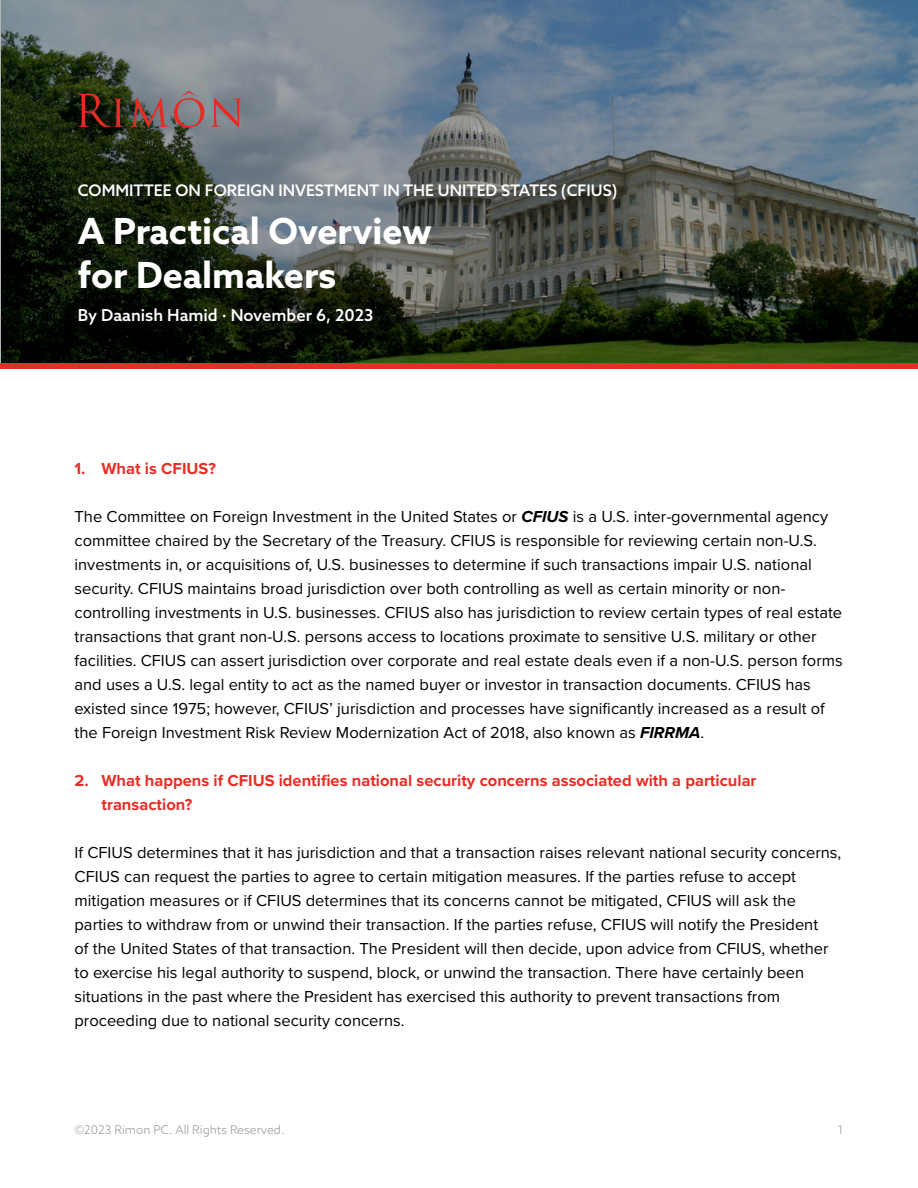
<style>
.page{position:relative;width:918px;height:1188px;background:#fff}
.page>*{position:absolute;margin:0;border:0;box-sizing:border-box;transform-origin:0 0}
.t1{font:700 36px/43.2px "Azo Sans";color:#fff}
.t2{font:16.5px/24px "Proxima Nova";color:#000}
.t3{font:700 16.5px/24px "Proxima Nova";color:#e52f26}
.t4{font:500 16.5px "Azo Sans";color:#fff}
.t5{font:500 15.9px "Azo Sans";color:#fff}
.t6{font:300 12px "Azo Sans";color:#939598}
.s1{font-weight:700;font-style:italic}
</style>
<div class="page">
<svg style="left:0;top:0;width:918px;height:363px;background:#4c5756"></svg>
<svg style="left:78px;top:94px;width:46px;height:33px;background:#462011"></svg>
<svg style="left:130px;top:91px;width:74px;height:36px;background:#866a6b"></svg>
<svg style="left:211px;top:98px;width:31px;height:29px"></svg>
<div style="left:0;top:363px;width:918px;height:6px;background:#e52f26"></div>
<p class="t5" style="left:78px;top:180px;width:541px">COMMITTEE ON FOREIGN INVESTMENT IN THE UNITED STATES (CFIUS)</p>
<h1 class="t1" style="left:78px;top:209px;width:356px">A Practical Overview for Dealmakers</h1>
<p class="t4" style="left:78px;top:304px;width:297px">By Daanish Hamid · November 6, 2023</p>
<p class="t3" style="left:75px;top:456px;width:143px">1. What is CFIUS?</p>
<p class="t2" style="left:75px;top:504px;width:770px">The Committee on Foreign Investment in the United States or <span class="s1">CFIUS</span> is a U.S. inter-governmental agency committee chaired by the Secretary of the Treasury. CFIUS is responsible for reviewing certain non-U.S. investments in, or acquisitions of, U.S. businesses to determine if such transactions impair U.S. national security. CFIUS maintains broad jurisdiction over both controlling as well as certain minority or non&shy;controlling investments in U.S. businesses. CFIUS also has jurisdiction to review certain types of real estate transactions that grant non-U.S. persons access to locations proximate to sensitive U.S. military or other facilities. CFIUS can assert jurisdiction over corporate and real estate deals even if a non-U.S. person forms and uses a U.S. legal entity to act as the named buyer or investor in transaction documents. CFIUS has existed since 1975; however, CFIUS’ jurisdiction and processes have significantly increased as a result of the Foreign Investment Risk Review Modernization Act of 2018, also known as <span class="s1">FIRRMA</span>.</p>
<p class="t3" style="left:102px;top:768px;width:657px;text-indent:-27px">2. What happens if CFIUS identifies national security concerns associated with a particular transaction?</p>
<p class="t2" style="left:75px;top:840px;width:768px">If CFIUS determines that it has jurisdiction and that a transaction raises relevant national security concerns, CFIUS can request the parties to agree to certain mitigation measures. If the parties refuse to accept mitigation measures or if CFIUS determines that its concerns cannot be mitigated, CFIUS will ask the parties to withdraw from or unwind their transaction. If the parties refuse, CFIUS will notify the President<br>of the United States of that transaction. The President will then decide, upon advice from CFIUS, whether to exercise his legal authority to suspend, block, or unwind the transaction. There have certainly been situations in the past where the President has exercised this authority to prevent transactions from proceeding due to national security concerns.</p>
<p class="t6" style="left:75px;top:1122px;width:212px">©2023 Rimon PC. All Rights Reserved.</p>
<p class="t6" style="left:837px;top:1122px;width:8px">1</p>
</div>
